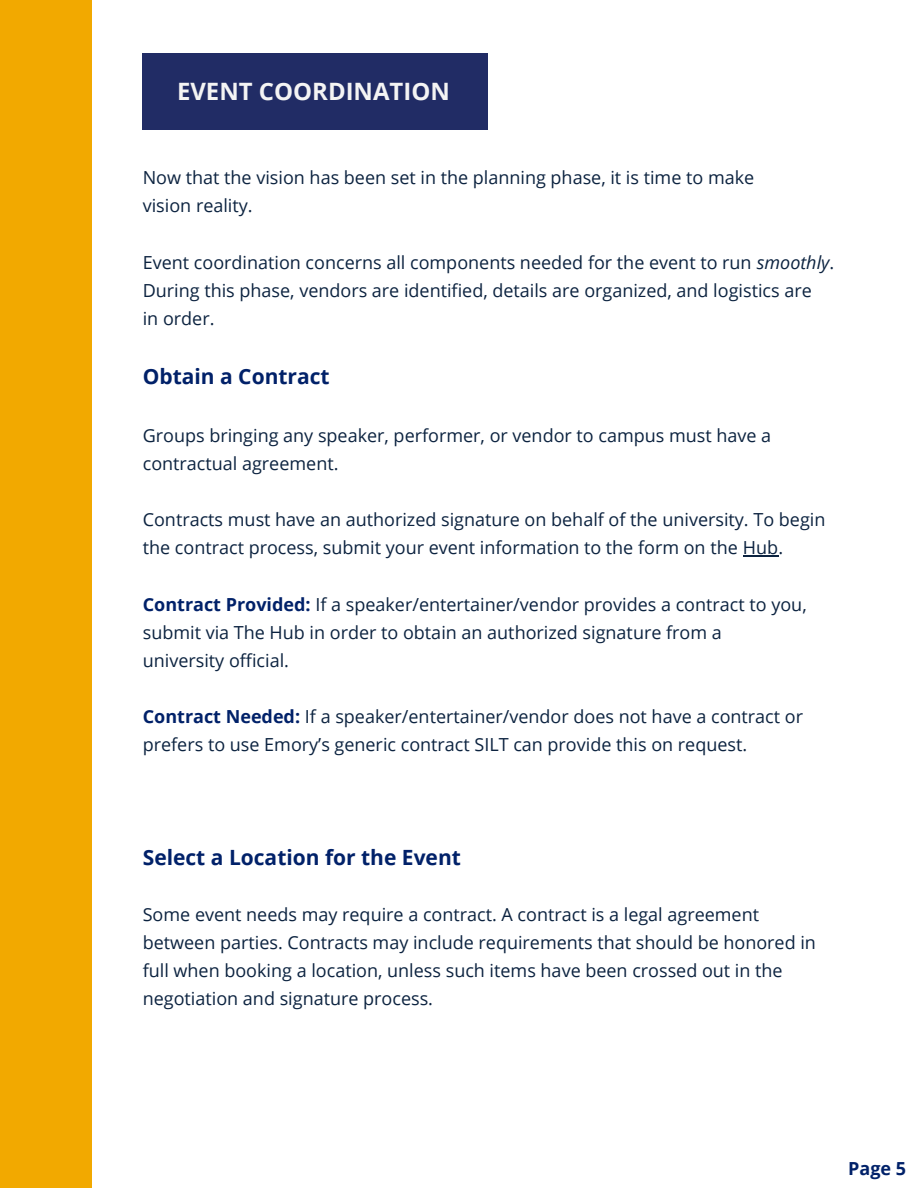
<style>
.page{position:relative;width:918px;height:1188px;background:#fff}
.page>*{position:absolute;margin:0;border:0;box-sizing:border-box;transform-origin:0 0}
.t1{font:700 24px "Open Sans";color:#f4f4f4}
.t2{font:700 21px "Open Sans";color:#012169}
.t3{font:18px/28.2px "Open Sans";color:#0c2340}
.t4{font:700 18px "Open Sans";color:#012169}
.s1{font-style:italic}
.s2{font-weight:700;color:#012169}
</style>
<div class="page">
<div style="left:0;top:0;width:92px;height:1188px;background:#f2a900"></div>
<div style="left:143px;top:54px;width:345px;height:76px;background:#212c65"></div>
<hr style="left:743px;top:555px;width:35px;height:2px;background:#0c2340">
<p class="t1" style="left:177px;top:75px;width:274px">EVENT COORDINATION</p>
<p class="t3" style="left:143px;top:163px;width:613px">Now that the vision has been set in the planning phase, it is time to make</p>
<p class="t3" style="left:143px;top:191px;width:111px">vision reality.</p>
<p class="t3" style="left:143px;top:247px;width:693px">Event coordination concerns all components needed for the event to run <span class="s1">smoothly</span>.<br>During this phase, vendors are identified, details are organized, and logistics are</p>
<h2 class="t3" style="left:143px;top:304px;width:73px">in order.</h2>
<p class="t2" style="left:143px;top:362px;width:188px">Obtain a Contract</p>
<p class="t3" style="left:143px;top:421px;width:630px">Groups bringing any speaker, performer, or vendor to campus must have a contractual agreement.</p>
<p class="t3" style="left:143px;top:505px;width:684px">Contracts must have an authorized signature on behalf of the university. To begin the contract process, submit your event information to the form on the Hub.</p>
<p class="t3" style="left:143px;top:589px;width:665px"><span class="s2">Contract Provided:</span> If a speaker/entertainer/vendor provides a contract to you, submit via The Hub in order to obtain an authorized signature from a</p>
<p class="t3" style="left:143px;top:646px;width:148px">university official.</p>
<h2 class="t3" style="left:143px;top:702px;width:662px"><span class="s2">Contract Needed:</span> If a speaker/entertainer/vendor does not have a contract or prefers to use Emory’s generic contract SILT can provide this on request.</h2>
<p class="t2" style="left:143px;top:842px;width:320px">Select a Location for the Event</p>
<h3 class="t3" style="left:143px;top:900px;width:675px">Some event needs may require a contract. A contract is a legal agreement between parties. Contracts may include requirements that should be honored in full when booking a location, unless such items have been crossed out in the negotiation and signature process.</h3>
<h1 class="t4" style="left:848px;top:1155px;width:59px">Page 5</h1>
</div>
